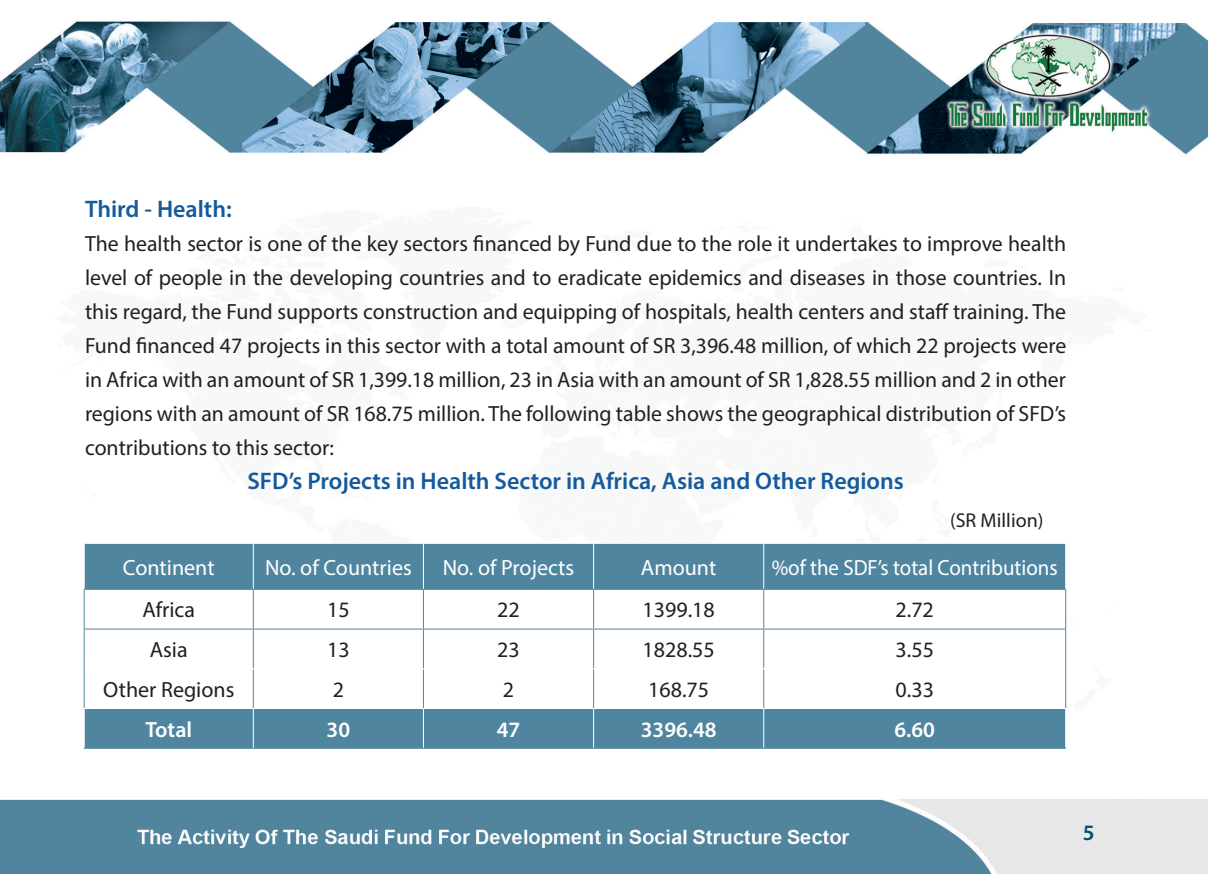
<style>
.page{position:relative;width:1208px;height:874px;background:#fff}
.page>*{position:absolute;margin:0;border:0;box-sizing:border-box;transform-origin:0 0}
.t1{font:600 24px "Myriad Pro";color:#145a9c}
.t2{font:22px/34px "Myriad Pro";color:#231f20;text-align:justify}
.t3{font:22px "Myriad Pro";color:#fff}
.t4{font:22px "Myriad Pro";color:#fff;scale:.95 1}
.t5{font:600 22px "Myriad Pro";color:#fff}
.t6{font:600 22px "Myriad Pro";color:#064d6d}
.t7{font:20px "Myriad Pro";color:#231f20}
</style>
<div class="page">
<img style="left:0;top:21px;width:1208px;height:852px">
<div style="left:85px;top:543px;width:980px;height:45px;background:#50859f"></div>
<svg style="left:85px;top:589px;width:980px;height:118px"></svg>
<div style="left:85px;top:708px;width:980px;height:39px;background:#50859f"></div>
<hr style="left:763px;top:542px;width:303px;height:1px;background:#fff">
<hr style="left:1065px;top:543px;width:1px;height:45px;background:#fff">
<hr style="left:593px;top:542px;width:170px;height:1px;background:#fff">
<hr style="left:763px;top:543px;width:1px;height:45px;background:#fff">
<hr style="left:423px;top:542px;width:170px;height:1px;background:#fff">
<hr style="left:593px;top:543px;width:1px;height:45px;background:#fff">
<hr style="left:253px;top:542px;width:170px;height:1px;background:#fff">
<hr style="left:423px;top:543px;width:1px;height:45px;background:#fff">
<hr style="left:84px;top:542px;width:169px;height:1px;background:#fff">
<hr style="left:253px;top:543px;width:1px;height:45px;background:#fff">
<hr style="left:84px;top:543px;width:1px;height:45px;background:#fff">
<hr style="left:1065px;top:589px;width:1px;height:39px;background:#50859f">
<hr style="left:1065px;top:628px;width:1px;height:40px;background:#50859f">
<hr style="left:1065px;top:668px;width:1px;height:39px;background:#50859f">
<hr style="left:763px;top:588px;width:303px;height:1px;background:#50859f">
<hr style="left:593px;top:588px;width:170px;height:1px;background:#50859f">
<hr style="left:423px;top:588px;width:170px;height:1px;background:#50859f">
<hr style="left:253px;top:588px;width:170px;height:1px;background:#50859f">
<hr style="left:84px;top:588px;width:169px;height:1px;background:#50859f">
<hr style="left:763px;top:589px;width:1px;height:39px;background:#50859f">
<hr style="left:593px;top:589px;width:1px;height:39px;background:#50859f">
<hr style="left:423px;top:589px;width:1px;height:39px;background:#50859f">
<hr style="left:253px;top:589px;width:1px;height:39px;background:#50859f">
<hr style="left:84px;top:589px;width:1px;height:39px;background:#50859f">
<hr style="left:763px;top:629px;width:1px;height:39px;background:#50859f">
<hr style="left:763px;top:669px;width:1px;height:38px;background:#50859f">
<hr style="left:593px;top:629px;width:1px;height:39px;background:#50859f">
<hr style="left:593px;top:669px;width:1px;height:38px;background:#50859f">
<hr style="left:423px;top:629px;width:1px;height:39px;background:#50859f">
<hr style="left:423px;top:669px;width:1px;height:38px;background:#50859f">
<hr style="left:253px;top:629px;width:1px;height:39px;background:#50859f">
<hr style="left:253px;top:669px;width:1px;height:38px;background:#50859f">
<hr style="left:84px;top:628px;width:1px;height:40px;background:#50859f">
<hr style="left:84px;top:668px;width:1px;height:39px;background:#50859f">
<hr style="left:763px;top:628px;width:302px;height:1px;background:#50859f">
<hr style="left:593px;top:628px;width:170px;height:1px;background:#50859f">
<hr style="left:423px;top:628px;width:170px;height:1px;background:#50859f">
<hr style="left:253px;top:628px;width:170px;height:1px;background:#50859f">
<hr style="left:85px;top:628px;width:168px;height:1px;background:#50859f">
<hr style="left:1065px;top:708px;width:1px;height:39px;background:#fff">
<hr style="left:763px;top:668px;width:302px;height:1px;background:#fff">
<hr style="left:763px;top:707px;width:303px;height:1px;background:#fff">
<hr style="left:593px;top:668px;width:170px;height:1px;background:#fff">
<hr style="left:593px;top:707px;width:170px;height:1px;background:#fff">
<hr style="left:423px;top:668px;width:170px;height:1px;background:#fff">
<hr style="left:423px;top:707px;width:170px;height:1px;background:#fff">
<hr style="left:253px;top:668px;width:170px;height:1px;background:#fff">
<hr style="left:253px;top:707px;width:170px;height:1px;background:#fff">
<hr style="left:85px;top:668px;width:168px;height:1px;background:#fff">
<hr style="left:84px;top:707px;width:169px;height:1px;background:#fff">
<hr style="left:763px;top:708px;width:1px;height:39px;background:#fff">
<hr style="left:593px;top:708px;width:1px;height:39px;background:#fff">
<hr style="left:423px;top:708px;width:1px;height:39px;background:#fff">
<hr style="left:253px;top:708px;width:1px;height:39px;background:#fff">
<hr style="left:84px;top:708px;width:1px;height:39px;background:#fff">
<hr style="left:763px;top:747px;width:303px;height:1px;background:#50859f">
<hr style="left:593px;top:747px;width:170px;height:1px;background:#50859f">
<hr style="left:423px;top:747px;width:170px;height:1px;background:#50859f">
<hr style="left:253px;top:747px;width:170px;height:1px;background:#50859f">
<hr style="left:84px;top:747px;width:169px;height:1px;background:#50859f">
<p class="t1" style="left:85px;top:193px;width:148px">Third - Health:</p>
<p class="t2" style="left:85px;top:226px;width:982px">The health sector is one of the key sectors financed by Fund due to the role it undertakes to improve health level of people in the developing countries and to eradicate epidemics and diseases in those countries. In this regard, the Fund supports construction and equipping of hospitals, health centers and staff training. The Fund financed 47 projects in this sector with a total amount of SR 3,396.48 million, of which 22 projects were in Africa with an amount of SR 1,399.18 million, 23 in Asia with an amount of SR 1,828.55 million and 2 in other regions with an amount of SR 168.75 million. The following table shows the geographical distribution of SFD’s contributions to this sector:</p>
<p class="t1" style="left:247px;top:465px;width:658px">SFD’s Projects in Health Sector in Africa, Asia and Other Regions</p>
<p class="t7" style="left:950px;top:508px;width:95px">(SR Million)</p>
<p class="t3" style="left:123px;top:553px;width:93px">Continent</p>
<p class="t3" style="left:265px;top:553px;width:148px">No. of Countries</p>
<p class="t3" style="left:443px;top:553px;width:133px">No. of Projects</p>
<p class="t3" style="left:641px;top:553px;width:77px">Amount</p>
<p class="t4" style="left:771px;top:553px;width:302px">%of the SDF’s total Contributions</p>
<p class="t2" style="left:142px;top:592px;width:54px">Africa</p>
<p class="t2" style="left:327px;top:592px;width:24px">15</p>
<p class="t2" style="left:497px;top:592px;width:24px">22</p>
<p class="t2" style="left:642px;top:592px;width:74px">1399.18</p>
<p class="t2" style="left:895px;top:592px;width:40px">2.72</p>
<p class="t2" style="left:150px;top:632px;width:39px">Asia</p>
<p class="t2" style="left:327px;top:632px;width:24px">13</p>
<p class="t2" style="left:497px;top:632px;width:24px">23</p>
<p class="t2" style="left:642px;top:632px;width:74px">1828.55</p>
<p class="t2" style="left:895px;top:632px;width:40px">3.55</p>
<p class="t2" style="left:103px;top:671px;width:133px">Other Regions</p>
<p class="t2" style="left:333px;top:671px;width:13px">2</p>
<p class="t2" style="left:503px;top:671px;width:13px">2</p>
<p class="t2" style="left:648px;top:671px;width:62px">168.75</p>
<p class="t2" style="left:895px;top:671px;width:40px">0.33</p>
<p class="t5" style="left:145px;top:714px;width:48px">Total</p>
<p class="t5" style="left:327px;top:714px;width:25px">30</p>
<p class="t5" style="left:497px;top:714px;width:25px">47</p>
<p class="t5" style="left:641px;top:714px;width:77px">3396.48</p>
<p class="t5" style="left:894px;top:714px;width:42px">6.60</p>
<p class="t6" style="left:1082px;top:818px;width:13px">5</p>
</div>
